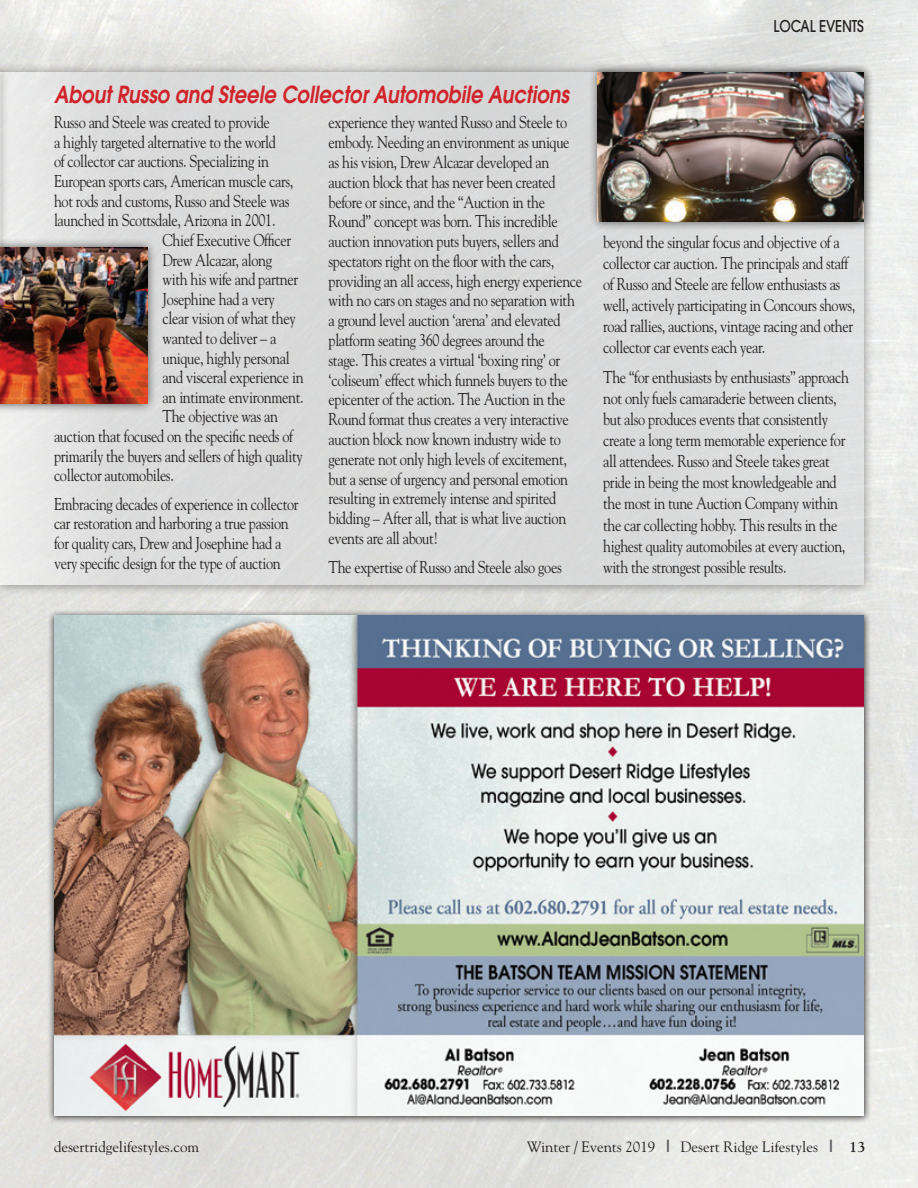
<style>
.page{position:relative;width:918px;height:1188px;background:#fff}
.page>*{position:absolute;margin:0;border:0;box-sizing:border-box;transform-origin:0 0}
.t1{font:italic 600 23.4px "Avant Garde";color:#d1232a;scale:.83 1}
.t2{font:17.1px/19.8px "Goudy";letter-spacing:-.025em;color:#231f20;scale:.83 1}
.t3{font:500 16.2px "Avant Garde";letter-spacing:-.01em;color:#231f20;scale:.83 1}
.t4{font:15px "Goudy";letter-spacing:-.005em;color:#231f20}
.t5{font:700 15px "Goudy";color:#231f20}
.s1{font-family:"Goudy Heavyface";font-size:17.1px;color:#57585a}
</style>
<div class="page">
<div style="left:0;top:62px;width:874px;height:533px;background:#231f20;opacity:.75"></div>
<div style="left:0;top:72px;width:864px;height:513px;background:#dadadb"></div>
<div style="left:588px;top:62px;width:286px;height:169px;background:#231f20;opacity:.75"></div>
<img style="left:598px;top:72px;width:266px;height:149px">
<div style="left:0;top:238px;width:157px;height:175px;background:#231f20;opacity:.75"></div>
<img style="left:0;top:247px;width:148px;height:156px">
<div style="left:47px;top:609px;width:824px;height:514px;background:#231f20;opacity:.88"></div>
<img style="left:54px;top:616px;width:810px;height:500px">
<h1 class="t1" style="left:54px;top:79px;width:622px">About Russo and Steele Collector Automobile Auctions</h1>
<p class="t2" style="left:54px;top:112px;width:262px">Russo and Steele was created to provide</p>
<p class="t2" style="left:54px;top:131px;width:269px">a highly targeted alternative to the world</p>
<p class="t2" style="left:54px;top:151px;width:260px">of collector car auctions. Specializing in</p>
<p class="t2" style="left:54px;top:171px;width:290px">European sports cars, American muscle cars,</p>
<p class="t2" style="left:54px;top:190px;width:285px">hot rods and customs, Russo and Steele was</p>
<p class="t2" style="left:54px;top:210px;width:269px">launched in Scottsdale, Arizona in 2001.</p>
<p class="t2" style="left:163px;top:230px;width:157px">Chief Executive Officer</p>
<p class="t2" style="left:163px;top:249px;width:133px">Drew Alcazar, along</p>
<p class="t2" style="left:163px;top:269px;width:165px">with his wife and partner</p>
<p class="t2" style="left:163px;top:288px;width:137px">Josephine had a very</p>
<p class="t2" style="left:163px;top:308px;width:162px">clear vision of what they</p>
<p class="t2" style="left:163px;top:328px;width:139px">wanted to deliver – a</p>
<p class="t2" style="left:163px;top:347px;width:155px">unique, highly personal</p>
<p class="t2" style="left:163px;top:367px;width:171px">and visceral experience in</p>
<p class="t2" style="left:163px;top:386px;width:171px">an intimate environment.</p>
<p class="t2" style="left:163px;top:406px;width:141px">The objective was an</p>
<p class="t2" style="left:54px;top:426px;width:290px">auction that focused on the specific needs of</p>
<p class="t2" style="left:54px;top:445px;width:301px">primarily the buyers and sellers of high quality</p>
<p class="t2" style="left:54px;top:465px;width:146px">collector automobiles.</p>
<p class="t2" style="left:54px;top:494px;width:296px">Embracing decades of experience in collector car restoration and harboring a true passion for quality cars, Drew and Josephine had a very specific design for the type of auction</p>
<p class="t2" style="left:329px;top:112px;width:307px">experience they wanted Russo and Steele to embody. Needing an environment as unique as his vision, Drew Alcazar developed an auction block that has never been created before or since, and the “Auction in the Round” concept was born. This incredible auction innovation puts buyers, sellers and spectators right on the floor with the cars, providing an all access, high energy experience with no cars on stages and no separation with a ground level auction ‘arena’ and elevated platform seating 360 degrees around the<br>stage. This creates a virtual ‘boxing ring’ or ‘coliseum’ effect which funnels buyers to the epicenter of the action. The Auction in the Round format thus creates a very interactive auction block now known industry wide to generate not only high levels of excitement, but a sense of urgency and personal emotion resulting in extremely intense and spirited bidding – After all, that is what live auction events are all about!</p>
<p class="t2" style="left:329px;top:556px;width:282px">The expertise of Russo and Steele also goes</p>
<p class="t3" style="left:774px;top:16px;width:110px">LOCAL EVENTS</p>
<p class="t2" style="left:603px;top:231px;width:306px;line-height:21px">beyond the singular focus and objective of a collector car auction. The principals and staff of Russo and Steele are fellow enthusiasts as well, actively participating in Concours shows, road rallies, auctions, vintage racing and other collector car events each year.</p>
<p class="t2" style="left:603px;top:366px;width:298px;line-height:21px">The “for enthusiasts by enthusiasts” approach not only fuels camaraderie between clients, but also produces events that consistently create a long term memorable experience for all attendees. Russo and Steele takes great pride in being the most knowledgeable and the most in tune Auction Company within the car collecting hobby. This results in the highest quality automobiles at every auction, with the strongest possible results.</p>
<p class="t4" style="left:54px;top:1137px;width:147px">desertridgelifestyles.com</p>
<p class="t4" style="left:527px;top:1137px;width:307px">Winter / Events 2019 <span class="s1">|</span> Desert Ridge Lifestyles <span class="s1">|</span></p>
<p class="t5" style="left:849px;top:1137px;width:18px">13</p>
</div>
